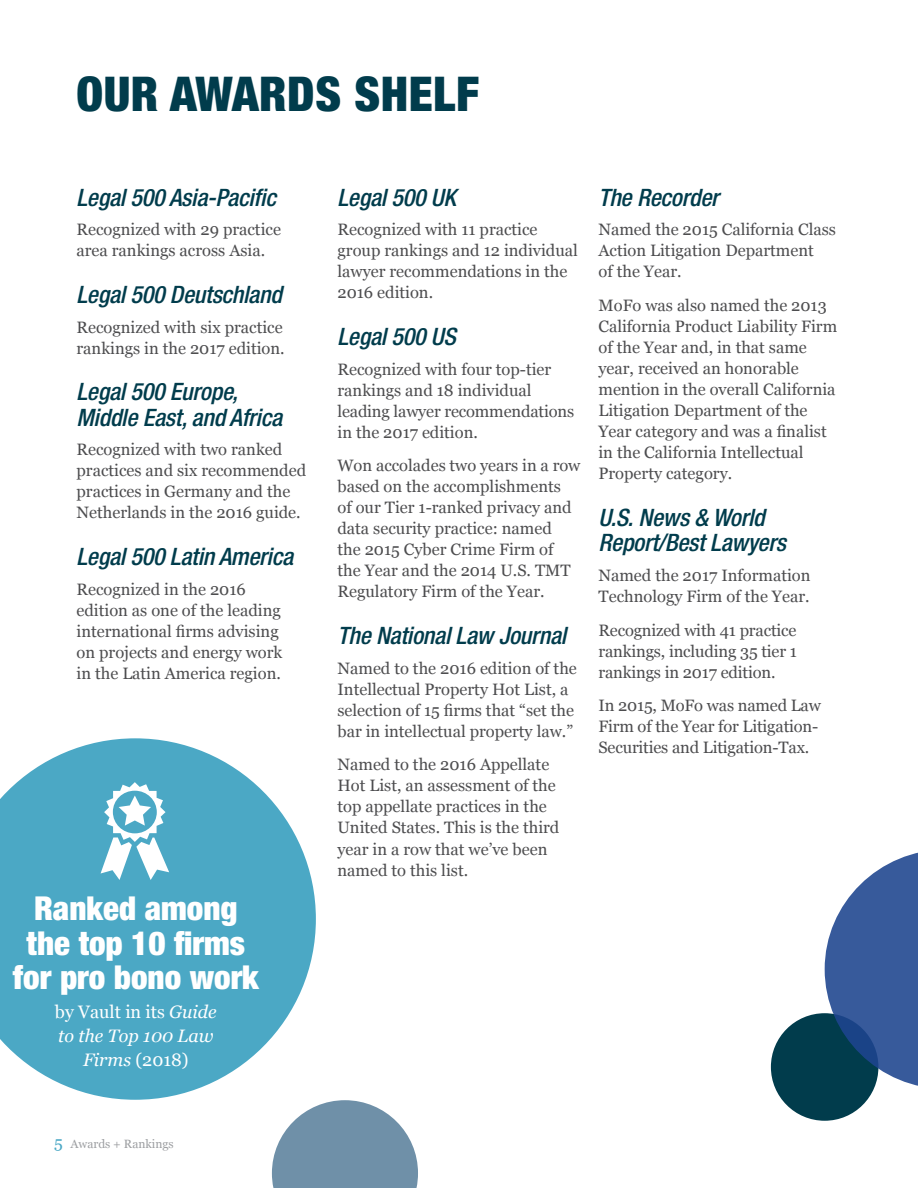
<style>
.page{position:relative;width:918px;height:1188px;background:#fff}
.page>*{position:absolute;margin:0;border:0;box-sizing:border-box;transform-origin:0 0}
.t1{font:900 condensed 48px "Helvetica Neue LT Std";letter-spacing:.01em;color:#013c4c}
.t2{font:900 condensed 33px/34.5px "Helvetica Neue LT Std";color:#fff;text-align:center}
.t3{font:italic 500 condensed 24px/25.5px "Helvetica Neue LT Std";letter-spacing:-.01em;color:#013c4c}
.t4{font:italic 18px/24px "Georgia";color:#fff;text-align:center}
.t5{font:16.5px/21px "Georgia";color:#4d4d4f}
.t6{font:12px "Georgia";color:#9d9fa2}
.s1{font-style:normal}
.s2{font-size:16.5px;color:#4ba8c5}
</style>
<div class="page">
<svg style="left:0;top:738px;width:316px;height:362px;fill:#4ba8c5"></svg>
<svg style="left:101px;top:782px;width:68px;height:98px"></svg>
<svg style="left:272px;top:1100px;width:146px;height:88px"></svg>
<div style="left:771px;top:1013px;width:107px;height:108px;background:#013c4c;border-radius:50%"></div>
<svg style="left:825px;top:852px;width:93px;height:237px"></svg>
<h1 class="t1" style="left:77px;top:64px;width:404px">OUR AWARDS SHELF</h1>
<h3 class="t3" style="left:77px;top:185px;width:201px">Legal 500 Asia-Pacific</h3>
<p class="t5" style="left:77px;top:220px;width:206px">Recognized with 29 practice area rankings across Asia.</p>
<h3 class="t3" style="left:77px;top:282px;width:207px">Legal 500 Deutschland</h3>
<p class="t5" style="left:77px;top:317px;width:210px">Recognized with six practice rankings in the 2017 edition.</p>
<h3 class="t3" style="left:77px;top:380px;width:207px">Legal 500 Europe,<br>Middle East, and Africa</h3>
<p class="t5" style="left:77px;top:440px;width:231px">Recognized with two ranked practices and six recommended practices in Germany and the<br>Netherlands in the 2016 guide.</p>
<h3 class="t3" style="left:77px;top:544px;width:218px">Legal 500 Latin America</h3>
<p class="t5" style="left:77px;top:579px;width:207px">Recognized in the 2016 edition as one of the leading international firms advising on projects and energy work in the Latin America region.</p>
<h2 class="t2" style="left:13px;top:891px;width:247px">Ranked among the top 10 firms for pro bono work</h2>
<p class="t4" style="left:55px;top:1000px;width:163px"><span class="s1">by Vault in its</span> Guide to the Top 100 Law<br>Firms <span class="s1">(2018)</span></p>
<p class="t6" style="left:54px;top:1136px;width:121px"><span class="s2">5</span> Awards + Rankings</p>
<h3 class="t3" style="left:338px;top:185px;width:120px">Legal 500 UK</h3>
<p class="t5" style="left:338px;top:220px;width:242px">Recognized with 11 practice group rankings and 12 individual lawyer recommendations in the<br>2016 edition.</p>
<h3 class="t3" style="left:338px;top:324px;width:120px">Legal 500 US</h3>
<p class="t5" style="left:338px;top:359px;width:238px">Recognized with four top-tier rankings and 18 individual leading lawyer recommendations in the 2017 edition.</p>
<p class="t5" style="left:338px;top:456px;width:244px">Won accolades two years in a row based on the accomplishments<br>of our Tier 1-ranked privacy and data security practice: named<br>the 2015 Cyber Crime Firm of the Year and the 2014 U.S. TMT<br>Regulatory Firm of the Year.</p>
<h3 class="t3" style="left:338px;top:623px;width:230px">The National Law Journal</h3>
<p class="t5" style="left:338px;top:658px;width:241px">Named to the 2016 edition of the Intellectual Property Hot List, a selection of 15 firms that “set the bar in intellectual property law.”</p>
<p class="t5" style="left:338px;top:755px;width:223px">Named to the 2016 Appellate<br>Hot List, an assessment of the top appellate practices in the<br>United States. This is the third year in a row that we’ve been named to this list.</p>
<h3 class="t3" style="left:598px;top:185px;width:122px">The Recorder</h3>
<p class="t5" style="left:598px;top:220px;width:239px">Named the 2015 California Class<br>Action Litigation Department<br>of the Year.</p>
<p class="t5" style="left:598px;top:295px;width:240px">MoFo was also named the 2013<br>California Product Liability Firm of the Year and, in that same year, received an honorable mention in the overall California<br>Litigation Department of the<br>Year category and was a finalist in the California Intellectual<br>Property category.</p>
<h3 class="t3" style="left:598px;top:505px;width:189px">U.S. News &amp; World<br>Report/Best Lawyers</h3>
<p class="t5" style="left:598px;top:565px;width:214px">Named the 2017 Information<br>Technology Firm of the Year.</p>
<p class="t5" style="left:598px;top:620px;width:200px;text-align:justify">Recognized with 41 practice rankings, including 35 tier 1 rankings in 2017 edition.</p>
<p class="t5" style="left:598px;top:696px;width:224px">In 2015, MoFo was named Law<br>Firm of the Year for Litigation-<br>Securities and Litigation-Tax.</p>
</div>
